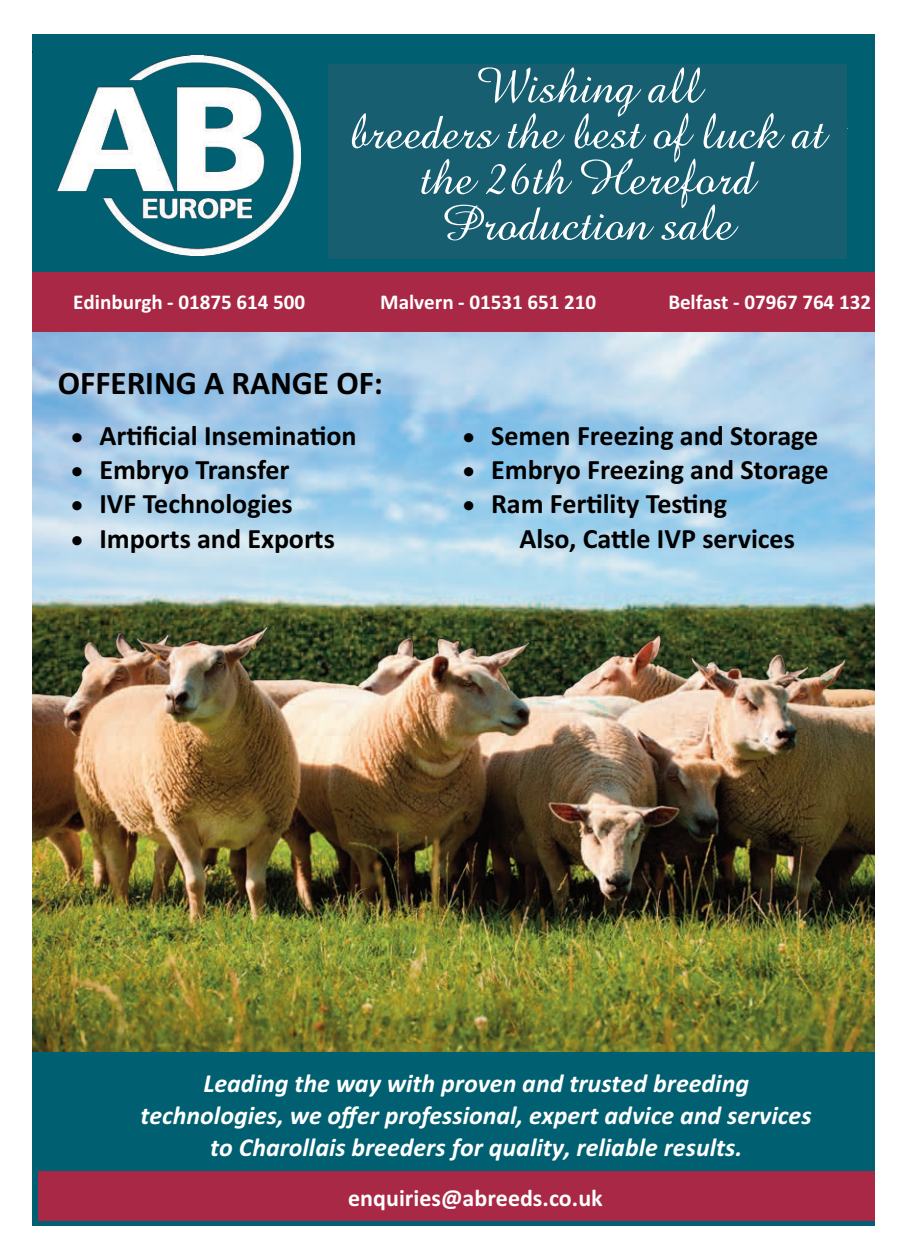
<style>
.page{position:relative;width:908px;height:1259px;background:#fff}
.page>*{position:absolute;margin:0;border:0;box-sizing:border-box;transform-origin:0 0}
.t1{font:50.4px/45.6px "Amazone BT";color:#fff;text-align:center}
.t2{font:italic 36px/49px "Lucida Calligraphy";color:#fff;text-align:center}
.t3{font:700 33.2px "Calibri";color:#000}
.t4{font:700 28px/34.4px "Calibri";color:#000}
.t5{font:italic 700 26px/31.8px "Calibri";color:#fff;text-align:center}
.t6{font:700 24px "Calibri";color:#fff}
.t7{font:700 21.2px "Calibri";color:#fff}
</style>
<div class="page">
<img style="left:33px;top:331px;width:841px;height:229px">
<img style="left:33px;top:560px;width:841px;height:492px">
<div style="left:33px;top:35px;width:841px;height:237px;background:#006071"></div>
<div style="left:33px;top:1052px;width:841px;height:173px;background:#006071"></div>
<div style="left:33px;top:272px;width:841px;height:59px;background:#a92846"></div>
<div style="left:39px;top:1171px;width:835px;height:49px;background:#a92846"></div>
<img style="left:57px;top:56px;width:244px;height:199px">
<div style="left:328px;top:64px;width:518px;height:194px;background:#175e71"></div>
<h1 class="t1" style="left:349px;top:64px;width:477px">Wishing all<br>breeders the best of luck at the 26th Hereford<br>Production sale</h1>
<p class="t2" style="left:332px;top:64px;width:513px">Wishing all<br>breeders the best of luck at the 23rd Hereford<br>Production sale</p>
<p class="t7" style="left:73px;top:293px;width:233px">Edinburgh - 01875 614 500</p>
<p class="t7" style="left:380px;top:293px;width:217px">Malvern - 01531 651 210</p>
<p class="t7" style="left:668px;top:293px;width:204px">Belfast - 07967 764 132</p>
<p class="t3" style="left:58px;top:369px;width:326px">OFFERING A RANGE OF:</p>
<p class="t4" style="left:71px;top:421px;width:287px">• Ar琀昀cial Insemina琀on</p>
<p class="t4" style="left:71px;top:455px;width:220px">• Embryo Transfer</p>
<p class="t4" style="left:71px;top:489px;width:223px">• IVF Technologies</p>
<p class="t4" style="left:71px;top:523px;width:265px">• Imports and Exports</p>
<p class="t4" style="left:462px;top:421px;width:357px">• Semen Freezing and Storage</p>
<p class="t4" style="left:462px;top:455px;width:367px">• Embryo Freezing and Storage</p>
<p class="t4" style="left:519px;top:489px;width:277px;text-indent:-57px">• Ram Fer琀lity Tes琀ng<br>Also, Ca琀le IVP services</p>
<p class="t5" style="left:140px;top:1070px;width:672px">Leading the way with proven and trusted breeding technologies, we o昀er professional, expert advice and services to Charollais breeders for quality, reliable results.</p>
<p class="t6" style="left:348px;top:1188px;width:256px">enquiries@abreeds.co.uk</p>
</div>
